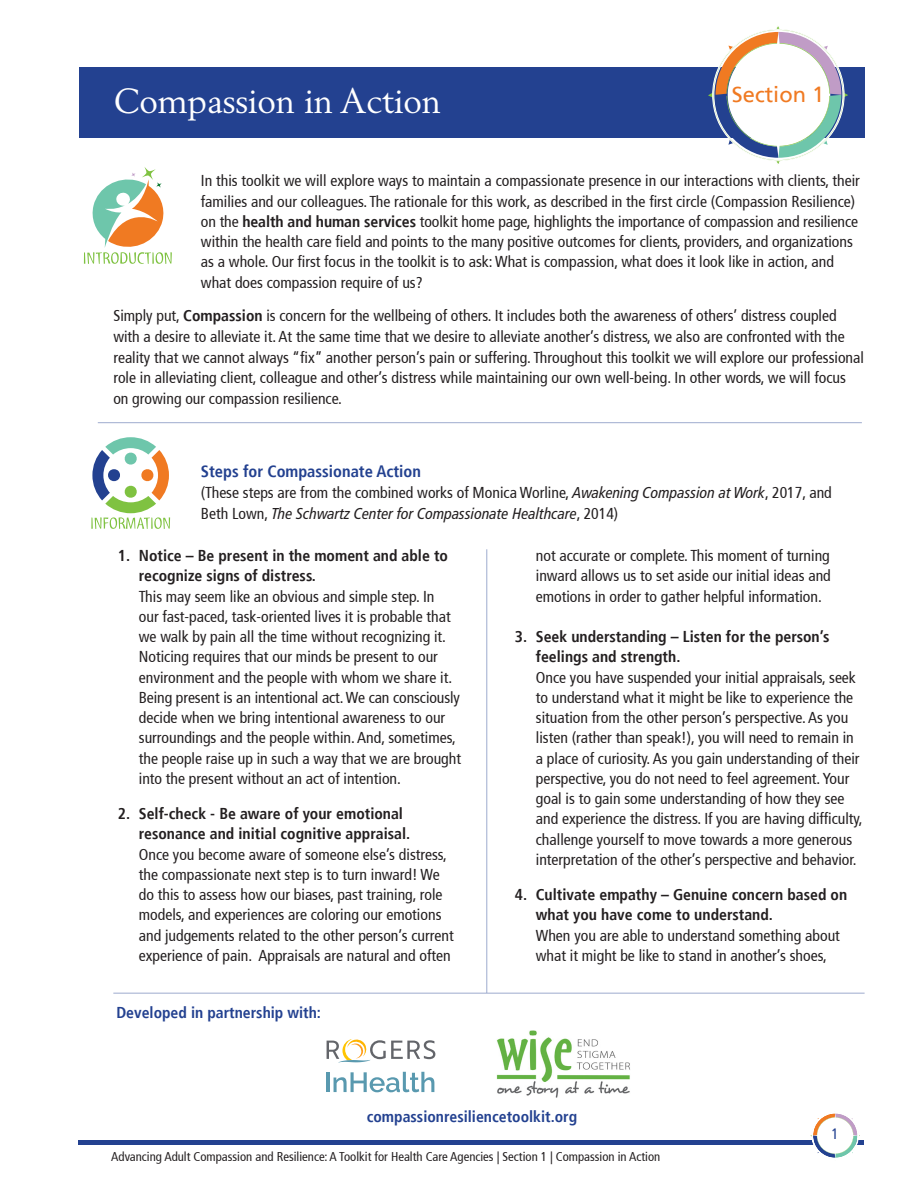
<style>
.page{position:relative;width:918px;height:1188px;background:#fff}
.page>*{position:absolute;margin:0;border:0;box-sizing:border-box;transform-origin:0 0}
.t1{font:34.5px "Berling";letter-spacing:-.005em;color:#fff}
.t2{font:21.9px "Frutiger";color:#f07a22}
.t3{font:700 condensed 16.5px "Frutiger";color:#234190}
.t4{font:condensed 15.75px/20.2px "Frutiger";color:#231f20}
.t5{font:700 condensed 15.75px/20.2px "Frutiger";color:#231f20}
.t6{font:italic condensed 15.75px "Frutiger LT Pro";color:#231f20}
.t7{font:700 condensed 15.75px "Frutiger";color:#234190}
.t8{font:condensed 15px "Frutiger";color:#234190}
.t9{font:condensed 12.75px "Frutiger";color:#231f20}
.s1{font-weight:700}
.s2{font-family:"Frutiger LT Pro";font-style:italic}
.s3{font-family:"Frutiger";font-style:normal}
</style>
<div class="page">
<hr style="left:79px;top:1140px;width:785px;height:4px;background:#234190">
<svg style="left:810px;top:1113px;width:50px;height:45px"></svg>
<div style="left:79px;top:68px;width:786px;height:70px;background:#234190"></div>
<svg style="left:708px;top:26px;width:140px;height:138px"></svg>
<svg style="left:83px;top:167px;width:89px;height:97px"></svg>
<hr style="left:486px;top:549px;width:1px;height:444px;background:#234190">
<svg style="left:91px;top:437px;width:80px;height:92px"></svg>
<hr style="left:98px;top:422px;width:764px;height:1px;background:#234190">
<hr style="left:326px;top:1072px;width:3px;height:20px;background:#5999af">
<svg style="left:334px;top:1072px;width:100px;height:20px"></svg>
<svg style="left:327px;top:1039px;width:108px;height:24px"></svg>
<hr style="left:113px;top:993px;width:752px;height:1px;background:#234190">
<img style="left:497px;top:1031px;width:133px;height:67px">
<p class="t1" style="left:113px;top:80px;width:329px">Compassion in Action</p>
<p class="t2" style="left:732px;top:84px;width:94px">Section 1</p>
<p class="t4" style="left:201px;top:172px;width:660px">In this toolkit we will explore ways to maintain a compassionate presence in our interactions with clients, their families and our colleagues. The rationale for this work, as described in the first circle (Compassion Resilience) on the <span class="s1">health and human services</span> toolkit home page, highlights the importance of compassion and resilience within the health care field and points to the many positive outcomes for clients, providers, and organizations as a whole. Our first focus in the toolkit is to ask: What is compassion, what does it look like in action, and what does compassion require of us?</p>
<p class="t4" style="left:113px;top:307px;width:752px;line-height:20.7px">Simply put, <span class="s1">Compassion</span> is concern for the wellbeing of others. It includes both the awareness of others’ distress coupled with a desire to alleviate it. At the same time that we desire to alleviate another’s distress, we also are confronted with the reality that we cannot always “fix” another person’s pain or suffering. Throughout this toolkit we will explore our professional role in alleviating client, colleague and other’s distress while maintaining our own well-being. In other words, we will focus on growing our compassion resilience.</p>
<p class="t3" style="left:201px;top:464px;width:222px">Steps for Compassionate Action</p>
<p class="t4" style="left:201px;top:483px;width:632px">(These steps are from the combined works of Monica Worline, <span class="s2">Awakening Compassion at Work</span>, 2017, and</p>
<p class="t6" style="left:201px;top:504px;width:419px"><span class="s3">Beth Lown,</span> The Schwartz Center for Compassionate Healthcare<span class="s3">, 2014)</span></p>
<p class="t5" style="left:139px;top:547px;width:311px;text-indent:-21px">1. Notice – Be present in the moment and able to recognize signs of distress.</p>
<p class="t4" style="left:139px;top:587px;width:324px">This may seem like an obvious and simple step. In<br>our fast-paced, task-oriented lives it is probable that we walk by pain all the time without recognizing it.<br>Noticing requires that our minds be present to our environment and the people with whom we share it.<br>Being present is an intentional act. We can consciously decide when we bring intentional awareness to our surroundings and the people within. And, sometimes, the people raise up in such a way that we are brought into the present without an act of intention.</p>
<p class="t5" style="left:118px;top:805px;width:287px">2. Self-check - Be aware of your emotional</p>
<p class="t5" style="left:139px;top:825px;width:273px">resonance and initial cognitive appraisal.</p>
<p class="t4" style="left:139px;top:845px;width:316px">Once you become aware of someone else’s distress, the compassionate next step is to turn inward! We do this to assess how our biases, past training, role models, and experiences are coloring our emotions and judgements related to the other person’s current experience of pain. Appraisals are natural and often</p>
<p class="t7" style="left:116px;top:1006px;width:206px">Developed in partnership with:</p>
<p class="t4" style="left:536px;top:547px;width:297px;text-align:justify">not accurate or complete. This moment of turning inward allows us to set aside our initial ideas and emotions in order to gather helpful information.</p>
<p class="t5" style="left:536px;top:628px;width:295px;text-indent:-21px">3. Seek understanding – Listen for the person’s feelings and strength.</p>
<p class="t4" style="left:536px;top:668px;width:328px">Once you have suspended your initial appraisals, seek to understand what it might be like to experience the situation from the other person’s perspective. As you listen (rather than speak!), you will need to remain in a place of curiosity. As you gain understanding of their perspective, you do not need to feel agreement. Your goal is to gain some understanding of how they see and experience the distress. If you are having difficulty, challenge yourself to move towards a more generous interpretation of the other’s perspective and behavior.</p>
<p class="t5" style="left:536px;top:886px;width:313px;text-indent:-21px">4. Cultivate empathy – Genuine concern based on what you have come to understand.</p>
<p class="t4" style="left:536px;top:926px;width:306px">When you are able to understand something about what it might be like to stand in another’s shoes,</p>
<p class="t7" style="left:367px;top:1109px;width:212px">compassionresiliencetoolkit.org</p>
<p class="t9" style="left:111px;top:1151px;width:551px">Advancing Adult Compassion and Resilience: A Toolkit for Health Care Agencies | Section 1 | Compassion in Action</p>
<p class="t8" style="left:832px;top:1128px;width:9px">1</p>
</div>
